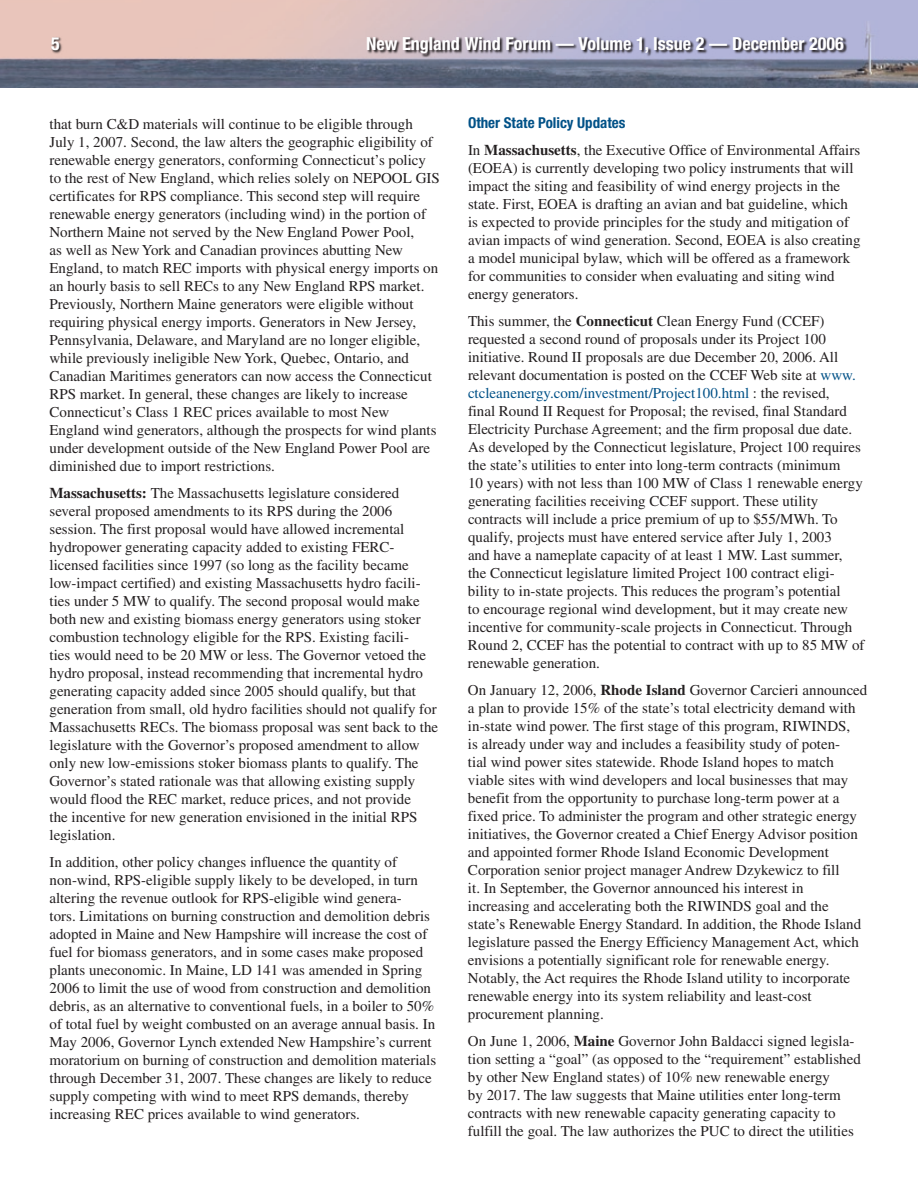
<style>
.page{position:relative;width:918px;height:1188px;background:#fff}
.page>*{position:absolute;margin:0;border:0;box-sizing:border-box;transform-origin:0 0}
.t1{font:700 condensed 18px "Helvetica Neue LT Std";color:#fff}
.body_text{font:15px/18px "Times";color:#231f20}
.subhd_2{font:700 condensed 15px "Helvetica Neue LT Std";color:#005187}
.s1{font-weight:700}
.s2{color:#005187}
</style>
<div class="page">
<img style="left:0;top:0;width:918px;height:88px">
<svg style="left:50px;top:37px;width:797px;height:21px;background:#b3a4ae"></svg>
<svg style="left:51px;top:37px;width:8px;height:13px"></svg>
<p class="t1" style="left:366px;top:33px;width:479px">New England Wind Forum — Volume 1, Issue 2 — December 2006</p>
<p class="body_text" style="left:50px;top:115px;width:392px">that burn C&amp;D materials will continue to be eligible through July 1, 2007. Second, the law alters the geographic eligibility of renewable energy generators, conforming Connecticut’s policy to the rest of New England, which relies solely on NEPOOL GIS certificates for RPS compliance. This second step will require renewable energy generators (including wind) in the portion of Northern Maine not served by the New England Power Pool,<br>as well as New York and Canadian provinces abutting New England, to match REC imports with physical energy imports on an hourly basis to sell RECs to any New England RPS market.<br>Previously, Northern Maine generators were eligible without requiring physical energy imports. Generators in New Jersey, Pennsylvania, Delaware, and Maryland are no longer eligible, while previously ineligible New York, Quebec, Ontario, and Canadian Maritimes generators can now access the Connecticut RPS market. In general, these changes are likely to increase Connecticut’s Class 1 REC prices available to most New England wind generators, although the prospects for wind plants under development outside of the New England Power Pool are diminished due to import restrictions.</p>
<p class="body_text" style="left:50px;top:484px;width:390px"><span class="s1">Massachusetts:</span> The Massachusetts legislature considered several proposed amendments to its RPS during the 2006 session. The first proposal would have allowed incremental hydropower generating capacity added to existing FERC&shy;licensed facilities since 1997 (so long as the facility became low-impact certified) and existing Massachusetts hydro facili&shy;ties under 5 MW to qualify. The second proposal would make both new and existing biomass energy generators using stoker combustion technology eligible for the RPS. Existing facili-<br>ties would need to be 20 MW or less. The Governor vetoed the hydro proposal, instead recommending that incremental hydro generating capacity added since 2005 should qualify, but that generation from small, old hydro facilities should not qualify for Massachusetts RECs. The biomass proposal was sent back to the legislature with the Governor’s proposed amendment to allow only new low-emissions stoker biomass plants to qualify. The Governor’s stated rationale was that allowing existing supply would flood the REC market, reduce prices, and not provide<br>the incentive for new generation envisioned in the initial RPS legislation.</p>
<p class="body_text" style="left:50px;top:853px;width:388px">In addition, other policy changes influence the quantity of non-wind, RPS-eligible supply likely to be developed, in turn altering the revenue outlook for RPS-eligible wind genera-<br>tors. Limitations on burning construction and demolition debris adopted in Maine and New Hampshire will increase the cost of fuel for biomass generators, and in some cases make proposed plants uneconomic. In Maine, LD 141 was amended in Spring 2006 to limit the use of wood from construction and demolition debris, as an alternative to conventional fuels, in a boiler to 50% of total fuel by weight combusted on an average annual basis. In May 2006, Governor Lynch extended New Hampshire’s current moratorium on burning of construction and demolition materials through December 31, 2007. These changes are likely to reduce supply competing with wind to meet RPS demands, thereby increasing REC prices available to wind generators.</p>
<p class="subhd_2" style="left:468px;top:113px;width:159px">Other State Policy Updates</p>
<p class="body_text" style="left:468px;top:141px;width:394px">In <span class="s1">Massachusetts</span>, the Executive Office of Environmental Affairs (EOEA) is currently developing two policy instruments that will impact the siting and feasibility of wind energy projects in the state. First, EOEA is drafting an avian and bat guideline, which is expected to provide principles for the study and mitigation of avian impacts of wind generation. Second, EOEA is also creating a model municipal bylaw, which will be offered as a framework for communities to consider when evaluating and siting wind energy generators.</p>
<p class="body_text" style="left:468px;top:312px;width:398px">This summer, the <span class="s1">Connecticut</span> Clean Energy Fund (CCEF) requested a second round of proposals under its Project 100 initiative. Round II proposals are due December 20, 2006. All relevant documentation is posted on the CCEF Web site at <span class="s2">www. ctcleanenergy.com/investment/Project100.html</span> : the revised,<br>final Round II Request for Proposal; the revised, final Standard Electricity Purchase Agreement; and the firm proposal due date.<br>As developed by the Connecticut legislature, Project 100 requires the state’s utilities to enter into long-term contracts (minimum<br>10 years) with not less than 100 MW of Class 1 renewable energy generating facilities receiving CCEF support. These utility contracts will include a price premium of up to $55/MWh. To qualify, projects must have entered service after July 1, 2003<br>and have a nameplate capacity of at least 1 MW. Last summer,<br>the Connecticut legislature limited Project 100 contract eligi&shy;bility to in-state projects. This reduces the program’s potential<br>to encourage regional wind development, but it may create new incentive for community-scale projects in Connecticut. Through Round 2, CCEF has the potential to contract with up to 85 MW of renewable generation.</p>
<p class="body_text" style="left:468px;top:681px;width:401px">On January 12, 2006, <span class="s1">Rhode Island</span> Governor Carcieri announced a plan to provide 15% of the state’s total electricity demand with in-state wind power. The first stage of this program, RIWINDS,<br>is already under way and includes a feasibility study of poten-<br>tial wind power sites statewide. Rhode Island hopes to match viable sites with wind developers and local businesses that may benefit from the opportunity to purchase long-term power at a fixed price. To administer the program and other strategic energy initiatives, the Governor created a Chief Energy Advisor position and appointed former Rhode Island Economic Development Corporation senior project manager Andrew Dzykewicz to fill<br>it. In September, the Governor announced his interest in increasing and accelerating both the RIWINDS goal and the state’s Renewable Energy Standard. In addition, the Rhode Island legislature passed the Energy Efficiency Management Act, which envisions a potentially significant role for renewable energy.<br>Notably, the Act requires the Rhode Island utility to incorporate renewable energy into its system reliability and least-cost procurement planning.</p>
<p class="body_text" style="left:468px;top:1032px;width:394px">On June 1, 2006, <span class="s1">Maine</span> Governor John Baldacci signed legisla&shy;tion setting a “goal” (as opposed to the “requirement” established by other New England states) of 10% new renewable energy<br>by 2017. The law suggests that Maine utilities enter long-term contracts with new renewable capacity generating capacity to fulfill the goal. The law authorizes the PUC to direct the utilities</p>
</div>
